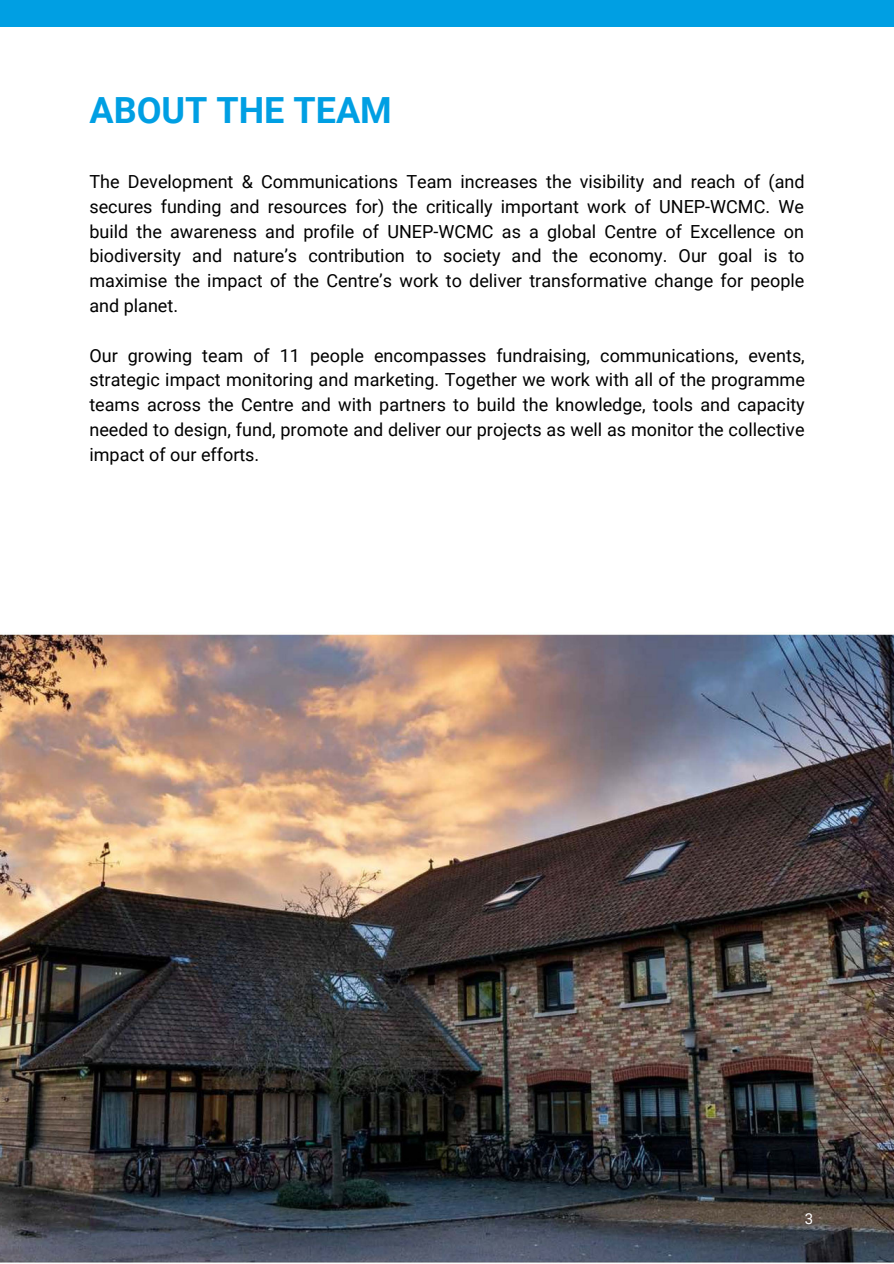
<style>
.page{position:relative;width:894px;height:1264px;background:#fff}
.page>*{position:absolute;margin:0;border:0;box-sizing:border-box;transform-origin:0 0}
.t1{font:700 36px "Roboto";color:#009fe3}
.t2{font:18px/24.8px "Roboto";color:#000;text-align:justify}
.t3{font:15px "Roboto";color:#fff}
</style>
<div class="page">
<div style="left:0;top:0;width:893px;height:27px;background:#009fe3"></div>
<img style="left:0;top:632px;width:893px;height:631px">
<p class="t1" style="left:89px;top:89px;width:304px">ABOUT THE TEAM</p>
<p class="t2" style="left:89px;top:170px;width:716px">The Development &amp; Communications Team increases the visibility and reach of (and secures funding and resources for) the critically important work of UNEP-WCMC. We build the awareness and profile of UNEP-WCMC as a global Centre of Excellence on biodiversity and nature’s contribution to society and the economy. Our goal is to maximise the impact of the Centre’s work to deliver transformative change for people and planet.</p>
<p class="t2" style="left:89px;top:343px;width:716px">Our growing team of 11 people encompasses fundraising, communications, events, strategic impact monitoring and marketing. Together we work with all of the programme teams across the Centre and with partners to build the knowledge, tools and capacity needed to design, fund, promote and deliver our projects as well as monitor the collective impact of our efforts.</p>
<p class="t3" style="left:804px;top:1209px;width:10px">3</p>
</div>
